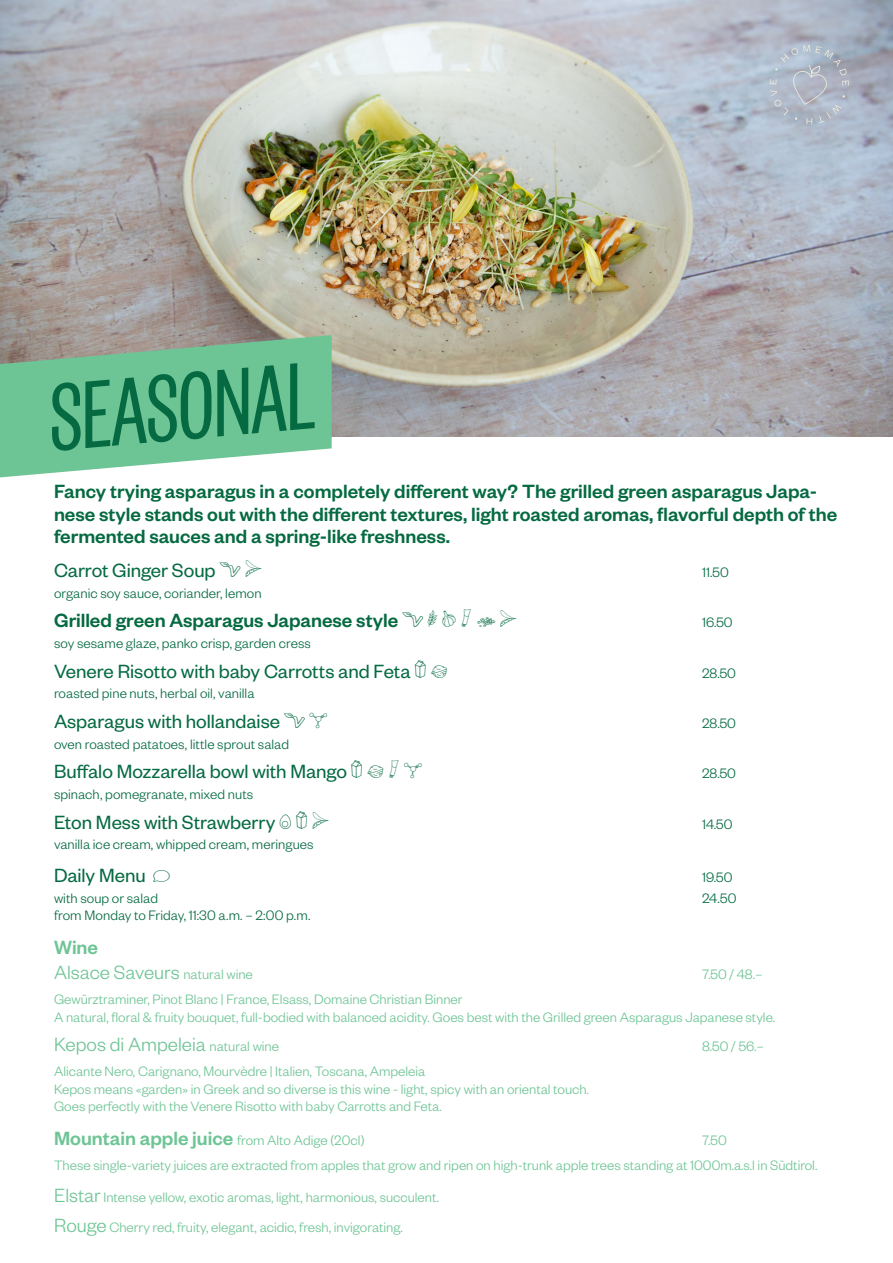
<style>
.page{position:relative;width:893px;height:1263px;background:#fff}
.page>*{position:absolute;margin:0;border:0;box-sizing:border-box;transform-origin:0 0}
.t1{font:105px "Founders Grotesk X Cond";color:#056a42}
.Speise-Name{font:24px "Hiltl Icon Font";color:#056a42}
.Speise-Name-2{font:500 21px/22.5px "Founders Grotesk";color:#056a42}
.Speise-Name-3{font:21px "Founders Grotesk";letter-spacing:-.005em;color:#056a42}
.Zutatenliste_-_Speis{font:300 21px "Founders Grotesk";color:#6dc494}
.Zutatenliste_-_Speis-2{font:500 21px "Founders Grotesk";color:#6dc494}
.Zutatenliste_-_Speis-3{font:300 15px "Founders Grotesk";color:#6dc494}
.Zutatenliste_-_Speis-4{font:300 15px "Founders Grotesk";letter-spacing:.005em;color:#056a42}
.Speise-Name-4{font:300 15px "Founders Grotesk";color:#056a42}
.s1{font-size:15px}
.s2{font-weight:500;font-size:21px}
.s3{font-size:21px}
</style>
<div class="page">
<img style="left:0;top:0;width:893px;height:437px">
<svg style="left:770px;top:45px;width:79px;height:79px;background:#b0b9c6"></svg>
<svg style="left:0;top:335px;width:332px;height:142px;background:#80c49d"></svg>
<p class="t1" style="left:43px;top:359px;width:267px;rotate:-5deg">SEASONAL</p>
<p class="Speise-Name-2" style="left:54px;top:479px;width:785px">Fancy trying asparagus in a completely different way? The grilled green asparagus Japa&shy;nese style stands out with the different textures, light roasted aromas, flavorful depth of the fermented sauces and a spring-like freshness.</p>
<p class="Speise-Name-3" style="left:54px;top:558px;width:210px">Carrot Ginger Soup ❖ □</p>
<p class="Speise-Name-4" style="left:702px;top:563px;width:28px">11.50</p>
<p class="Zutatenliste_-_Speis-4" style="left:54px;top:584px;width:209px">organic soy sauce, coriander, lemon</p>
<p class="Speise-Name-2" style="left:54px;top:608px;width:371px">Grilled green Asparagus Japanese style ❖</p>
<p class="Speise-Name" style="left:461px;top:605px;width:58px">▼ ▲ □</p>
<p class="Speise-Name-4" style="left:702px;top:614px;width:32px">16.50</p>
<p class="Zutatenliste_-_Speis-4" style="left:54px;top:634px;width:258px">soy sesame glaze, panko crisp, garden cress</p>
<p class="Speise-Name-3" style="left:54px;top:658px;width:395px">Venere Risotto with baby Carrotts and Feta ■</p>
<p class="Speise-Name-4" style="left:702px;top:664px;width:35px">28.50</p>
<p class="Zutatenliste_-_Speis-4" style="left:54px;top:685px;width:202px">roasted pine nuts, herbal oil, vanilla</p>
<p class="Speise-Name-3" style="left:54px;top:708px;width:275px">Asparagus with hollandaise ❖ ◆</p>
<p class="Speise-Name-4" style="left:702px;top:714px;width:35px">28.50</p>
<p class="Zutatenliste_-_Speis-4" style="left:54px;top:735px;width:237px">oven roasted patatoes, little sprout salad</p>
<p class="Speise-Name-3" style="left:54px;top:759px;width:369px">Buffalo Mozzarella bowl with Mango ■ ▼ ◆</p>
<p class="Speise-Name-4" style="left:702px;top:764px;width:35px">28.50</p>
<p class="Zutatenliste_-_Speis-4" style="left:54px;top:785px;width:201px">spinach, pomegranate, mixed nuts</p>
<p class="Speise-Name-3" style="left:54px;top:809px;width:223px">Eton Mess with Strawberry</p>
<p class="Speise-Name-4" style="left:702px;top:815px;width:32px">14.50</p>
<p class="Zutatenliste_-_Speis-4" style="left:54px;top:835px;width:261px">vanilla ice cream, whipped cream, meringues</p>
<p class="Speise-Name-3" style="left:54px;top:862px;width:93px">Daily Menu</p>
<p class="Speise-Name-4" style="left:702px;top:868px;width:32px">19.50</p>
<p class="Zutatenliste_-_Speis-4" style="left:54px;top:889px;width:106px">with soup or salad</p>
<p class="Zutatenliste_-_Speis-4" style="left:702px;top:889px;width:36px">24.50</p>
<p class="Zutatenliste_-_Speis-4" style="left:54px;top:906px;width:258px">from Monday to Friday, 11:30 a.m. – 2:00 p.m.</p>
<p class="Zutatenliste_-_Speis-2" style="left:54px;top:934px;width:46px">Wine</p>
<p class="Zutatenliste_-_Speis" style="left:54px;top:960px;width:200px">Alsace Saveurs <span class="s1">natural wine</span></p>
<p class="Zutatenliste_-_Speis-3" style="left:702px;top:965px;width:62px">7.50 / 48.–</p>
<p class="Zutatenliste_-_Speis-3" style="left:54px;top:990px;width:410px">Gewürztraminer, Pinot Blanc | France, Elsass, Domaine Christian Binner</p>
<p class="Zutatenliste_-_Speis-3" style="left:54px;top:1008px;width:723px">A natural, floral &amp; fruity bouquet, full-bodied with balanced acidity. Goes best with the Grilled green Asparagus Japanese style.</p>
<p class="Zutatenliste_-_Speis" style="left:54px;top:1032px;width:227px">Kepos di Ampeleia <span class="s1">natural wine</span></p>
<p class="Zutatenliste_-_Speis-3" style="left:702px;top:1037px;width:63px">8.50 / 56.–</p>
<p class="Zutatenliste_-_Speis-3" style="left:54px;top:1062px;width:373px">Alicante Nero, Carignano, Mourvèdre | Italien, Toscana, Ampeleia</p>
<p class="Zutatenliste_-_Speis-3" style="left:54px;top:1080px;width:537px">Kepos means «garden» in Greek and so diverse is this wine - light, spicy with an oriental touch.</p>
<p class="Zutatenliste_-_Speis-3" style="left:54px;top:1097px;width:389px">Goes perfectly with the Venere Risotto with baby Carrotts and Feta.</p>
<p class="Zutatenliste_-_Speis-3" style="left:54px;top:1131px;width:312px"><span class="s2">Mountain apple juice</span> from Alto Adige (20cl)</p>
<p class="Zutatenliste_-_Speis-3" style="left:702px;top:1131px;width:26px">7.50</p>
<p class="Zutatenliste_-_Speis-3" style="left:54px;top:1156px;width:765px">These single-variety juices are extracted from apples that grow and ripen on high-trunk apple trees standing at 1000m.a.s.l in Südtirol.</p>
<p class="Zutatenliste_-_Speis-3" style="left:54px;top:1188px;width:387px"><span class="s3">Elstar</span> Intense yellow, exotic aromas, light, harmonious, succulent.</p>
<p class="Zutatenliste_-_Speis-3" style="left:54px;top:1218px;width:350px"><span class="s3">Rouge</span> Cherry red, fruity, elegant, acidic, fresh, invigorating.</p>
</div>
